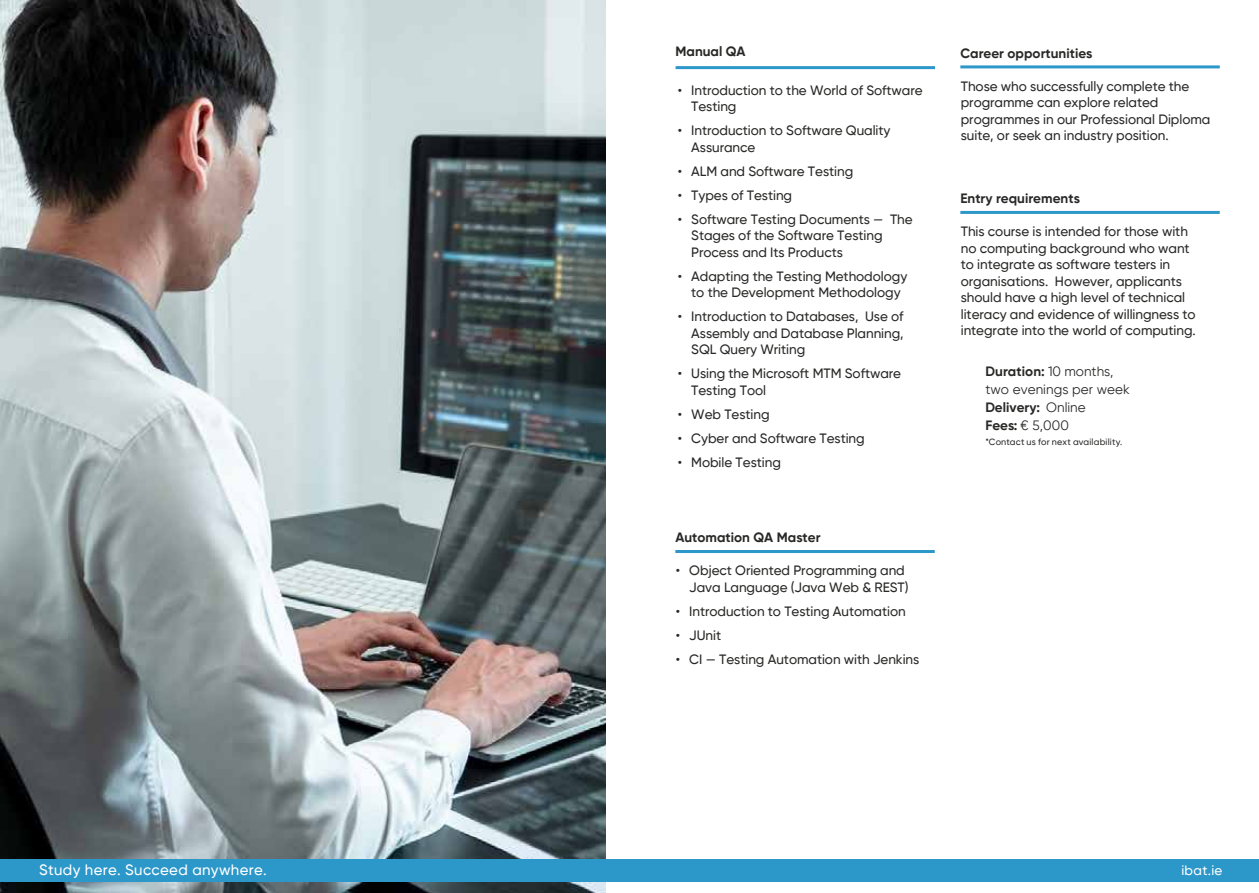
<style>
.page{position:relative;width:1259px;height:893px;background:#fff}
.page>*{position:absolute;margin:0;border:0;box-sizing:border-box;transform-origin:0 0}
.t1{font:500 15px "Gilroy";letter-spacing:.025em;color:#fff}
.t2{font:500 13.5px/16.5px "Gilroy";letter-spacing:-.005em;color:#282827}
.t3{font:700 13.5px "Gilroy";letter-spacing:.005em;color:#282827}
.t4{font:13.5px/18px "Gilroy";letter-spacing:.005em;color:#282827}
.t5{font:500 13.5px "Gilroy";letter-spacing:.025em;color:#fff}
.t6{font:500 9px "Gilroy";letter-spacing:.02em;color:#282827}
.s1{font-weight:700}
</style>
<div class="page">
<hr style="left:675px;top:66px;width:260px;height:3px;background:#2c97c9">
<img style="left:0;top:0;width:605px;height:893px">
<div style="left:0;top:859px;width:1259px;height:23px;background:#2c97c9"></div>
<hr style="left:675px;top:550px;width:259px;height:3px;background:#2c97c9">
<hr style="left:960px;top:65px;width:259px;height:3px;background:#2c97c9">
<hr style="left:960px;top:211px;width:259px;height:3px;background:#2c97c9">
<p class="t3" style="left:675px;top:43px;width:71px">Manual QA</p>
<p class="t2" style="left:691px;top:82px;width:233px;text-indent:-14px">• Introduction to the World of Software<br>Testing</p>
<p class="t2" style="left:691px;top:122px;width:201px;text-indent:-14px">• Introduction to Software Quality<br>Assurance</p>
<p class="t2" style="left:678px;top:163px;width:177px">• ALM and Software Testing</p>
<p class="t2" style="left:678px;top:187px;width:116px">• Types of Testing</p>
<p class="t2" style="left:691px;top:211px;width:223px;text-indent:-14px">• Software Testing Documents — The<br>Stages of the Software Testing<br>Process and Its Products</p>
<p class="t2" style="left:678px;top:268px;width:231px;text-align:center">• Adapting the Testing Methodology to the Development Methodology</p>
<p class="t2" style="left:691px;top:308px;width:214px;text-align:justify;text-indent:-14px">• Introduction to Databases, Use of Assembly and Database Planning, SQL Query Writing</p>
<p class="t2" style="left:691px;top:365px;width:211px;text-indent:-14px">• Using the Microsoft MTM Software<br>Testing Tool</p>
<p class="t2" style="left:678px;top:406px;width:93px">• Web Testing</p>
<p class="t2" style="left:678px;top:430px;width:188px">• Cyber and Software Testing</p>
<p class="t2" style="left:678px;top:454px;width:105px">• Mobile Testing</p>
<p class="t3" style="left:675px;top:529px;width:147px">Automation QA Master</p>
<p class="t2" style="left:676px;top:562px;width:234px;text-align:right">• Object Oriented Programming and<br>Java Language (Java Web &amp; REST)</p>
<p class="t2" style="left:676px;top:602px;width:231px">• Introduction to Testing Automation</p>
<p class="t2" style="left:676px;top:626px;width:47px">• JUnit</p>
<p class="t2" style="left:676px;top:650px;width:245px">• CI — Testing Automation with Jenkins</p>
<p class="t3" style="left:960px;top:45px;width:134px">Career opportunities</p>
<p class="t2" style="left:960px;top:77px;width:251px">Those who successfully complete the programme can explore related programmes in our Professional Diploma suite, or seek an industry position.</p>
<p class="t3" style="left:960px;top:190px;width:121px">Entry requirements</p>
<p class="t2" style="left:960px;top:223px;width:236px">This course is intended for those with no computing background who want to integrate as software testers in organisations. However, applicants should have a high level of technical literacy and evidence of willingness to integrate into the world of computing.</p>
<p class="t4" style="left:985px;top:362px;width:146px"><span class="s1">Duration:</span> 10 months, two evenings per week<br><span class="s1">Delivery:</span> Online<br><span class="s1">Fees:</span> € 5,000</p>
<p class="t6" style="left:985px;top:436px;width:138px">*Contact us for next availability.</p>
<p class="t1" style="left:39px;top:861px;width:229px">Study here. Succeed anywhere.</p>
<p class="t5" style="left:1181px;top:862px;width:43px">ibat.ie</p>
</div>
